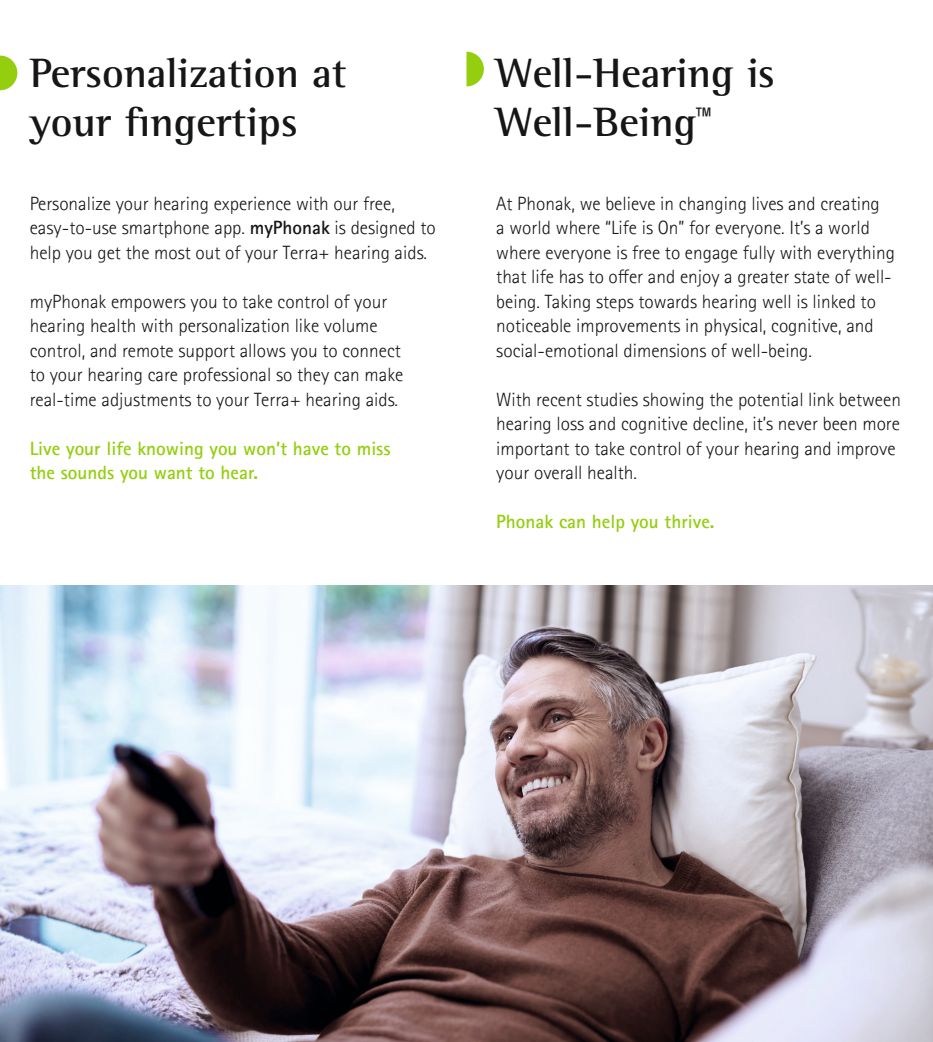
<style>
.page{position:relative;width:933px;height:1042px;background:#fff}
.page>*{position:absolute;margin:0;border:0;box-sizing:border-box;transform-origin:0 0}
.t1{font:700 42px/49px "Rotis Semifor Phonak";color:#151616}
.t2{font:300 19.25px/24.5px "Rotis Sansfor Phonak";color:#151616}
.t3{font:700 19.25px/24.5px "Rotis Sansfor Phonak";color:#94ce0e}
.s1{font-weight:700}
</style>
<div class="page">
<svg style="left:0;top:56px;width:17px;height:34px"></svg>
<svg style="left:466px;top:52px;width:18px;height:34px"></svg>
<img style="left:0;top:585px;width:933px;height:457px">
<h1 class="t1" style="left:30px;top:52px;width:318px">Personalization at your 昀椀ngertips</h1>
<p class="t2" style="left:30px;top:192px;width:407px">Personalize your hearing experience with our free, easy-to-use smartphone app. <span class="s1">myPhonak</span> is designed to help you get the most out of your Terra+ hearing aids.</p>
<p class="t2" style="left:30px;top:290px;width:375px">myPhonak empowers you to take control of your hearing health with personalization like volume control, and remote support allows you to connect to your hearing care professional so they can make real-time adjustments to your Terra+ hearing aids.</p>
<p class="t3" style="left:30px;top:438px;width:362px">Live your life knowing you won’t have to miss the sounds you want to hear.</p>
<h1 class="t1" style="left:496px;top:52px;width:280px">Well-Hearing is<br>Well-Being<sup>™</sup></h1>
<p class="t2" style="left:496px;top:192px;width:400px">At Phonak, we believe in changing lives and creating<br>a world where “Life is On” for everyone. It’s a world where everyone is free to engage fully with everything that life has to o昀昀er and enjoy a greater state of well&shy;being. Taking steps towards hearing well is linked to noticeable improvements in physical, cognitive, and social-emotional dimensions of well-being.</p>
<p class="t2" style="left:496px;top:388px;width:406px">With recent studies showing the potential link between hearing loss and cognitive decline, it’s never been more important to take control of your hearing and improve your overall health.</p>
<p class="t3" style="left:496px;top:511px;width:220px">Phonak can help you thrive.</p>
</div>
